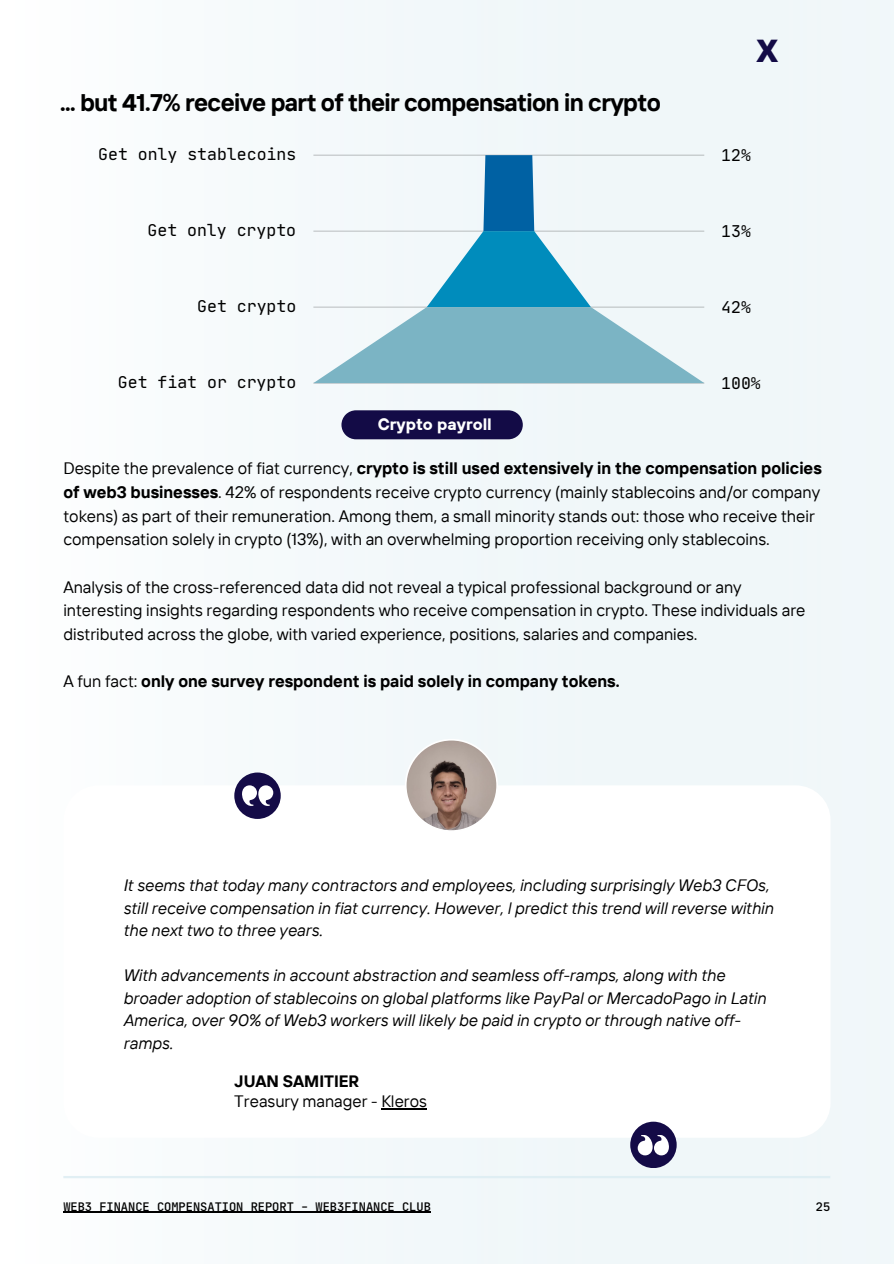
<style>
.page{position:relative;width:894px;height:1264px;background:#fff}
.page>*{position:absolute;margin:0;border:0;box-sizing:border-box;transform-origin:0 0}
.t1{font:700 42px "TT Interphases";color:#130b46}
.t2{font:700 24px "TT Interphases";letter-spacing:-.025em;color:#000}
.t3{font:16.5px/23.7px "TT Interphases";color:#000}
.t4{font:italic 16.5px/22.5px "TT Interphases";color:#000}
.t5{font:700 16.5px "TT Interphases";color:#000}
.t6{font:16.5px "Jet Brains Mono";color:#000}
.t7{font:700 16.5px "TT Hoves";color:#fff}
.t8{font:500 12px "Jet Brains Mono";color:#000}
.s1{font-weight:700}
.s2{font-weight:400}
</style>
<div class="page">
<div style="left:0;top:0;width:893px;height:1263px;background:#f2f8fa"></div>
<hr style="left:63px;top:1175px;width:767px;height:3px;background:#d9ebf1">
<div style="left:64px;top:785px;width:766px;height:352px;background:#fff;border-radius:35px"></div>
<svg style="left:405px;top:739px;width:93px;height:92px"></svg>
<div style="left:234px;top:772px;width:47px;height:47px;background:#140b47;border-radius:50%"></div>
<svg style="left:242px;top:785px;width:31px;height:20px"></svg>
<div style="left:630px;top:1121px;width:46px;height:47px;background:#140b47;border-radius:50%"></div>
<svg style="left:637px;top:1135px;width:32px;height:20px"></svg>
<hr style="left:381px;top:1108px;width:46px;height:1px;background:#000">
<svg style="left:341px;top:410px;width:181px;height:29px;background:#1c154d"></svg>
<hr style="left:313px;top:383px;width:391px;height:1px;background:#000">
<svg style="left:313px;top:155px;width:391px;height:228px"></svg>
<hr style="left:63px;top:1211px;width:252px;height:1px;background:#000">
<hr style="left:315px;top:1211px;width:116px;height:1px;background:#000">
<h4 class="t2" style="left:60px;top:87px;width:602px">... but 41.7% receive part of their compensation in crypto</h4>
<p class="t6" style="left:98px;top:144px;width:199px">Get only stablecoins</p>
<p class="t6" style="left:147px;top:220px;width:150px">Get only crypto</p>
<p class="t6" style="left:197px;top:296px;width:100px">Get crypto</p>
<p class="t6" style="left:118px;top:372px;width:180px">Get fiat or crypto</p>
<h4 class="t7" style="left:378px;top:413px;width:115px">Crypto payroll</h4>
<h1 class="t1" style="left:756px;top:20px;width:22px">x</h1>
<p class="t6" style="left:721px;top:145px;width:31px">12%</p>
<p class="t6" style="left:721px;top:221px;width:31px">13%</p>
<p class="t6" style="left:721px;top:297px;width:31px">42%</p>
<p class="t6" style="left:721px;top:373px;width:41px">100%</p>
<p class="t3" style="left:63px;top:456px;width:759px">Despite the prevalence of fiat currency, <span class="s1">crypto is still used extensively in the compensation policies of web3 businesses</span>. 42% of respondents receive crypto currency (mainly stablecoins and/or company tokens) as part of their remuneration. Among them, a small minority stands out: those who receive their compensation solely in crypto (13%), with an overwhelming proportion receiving only stablecoins.</p>
<h4 class="t3" style="left:63px;top:574px;width:743px">Analysis of the cross-referenced data did not reveal a typical professional background or any interesting insights regarding respondents who receive compensation in crypto. These individuals are distributed across the globe, with varied experience, positions, salaries and companies.</h4>
<h4 class="t5" style="left:63px;top:670px;width:557px"><span class="s2">A fun fact:</span> only one survey respondent is paid solely in company tokens.</h4>
<p class="t4" style="left:123px;top:873px;width:651px">It seems that today many contractors and employees, including surprisingly Web3 CFOs, still receive compensation in fiat currency. However, l predict this trend will reverse within the next two to three years.</p>
<h4 class="t4" style="left:123px;top:963px;width:644px">With advancements in account abstraction and seamless off-ramps, along with the broader adoption of stablecoins on global platforms like PayPal or MercadoPago in Latin America, over 90% of Web3 workers will likely be paid in crypto or through native off&shy;ramps.</h4>
<h4 class="t5" style="left:234px;top:1070px;width:127px">JUAN SAMITIER</h4>
<h2 class="t3" style="left:234px;top:1089px;width:194px">Treasury manager - Kleros</h2>
<p class="t8" style="left:63px;top:1198px;width:369px">WEB3 FINANCE COMPENSATION REPORT - WEB3FINANCE CLUB</p>
<p class="t8" style="left:815px;top:1198px;width:16px">25</p>
</div>
